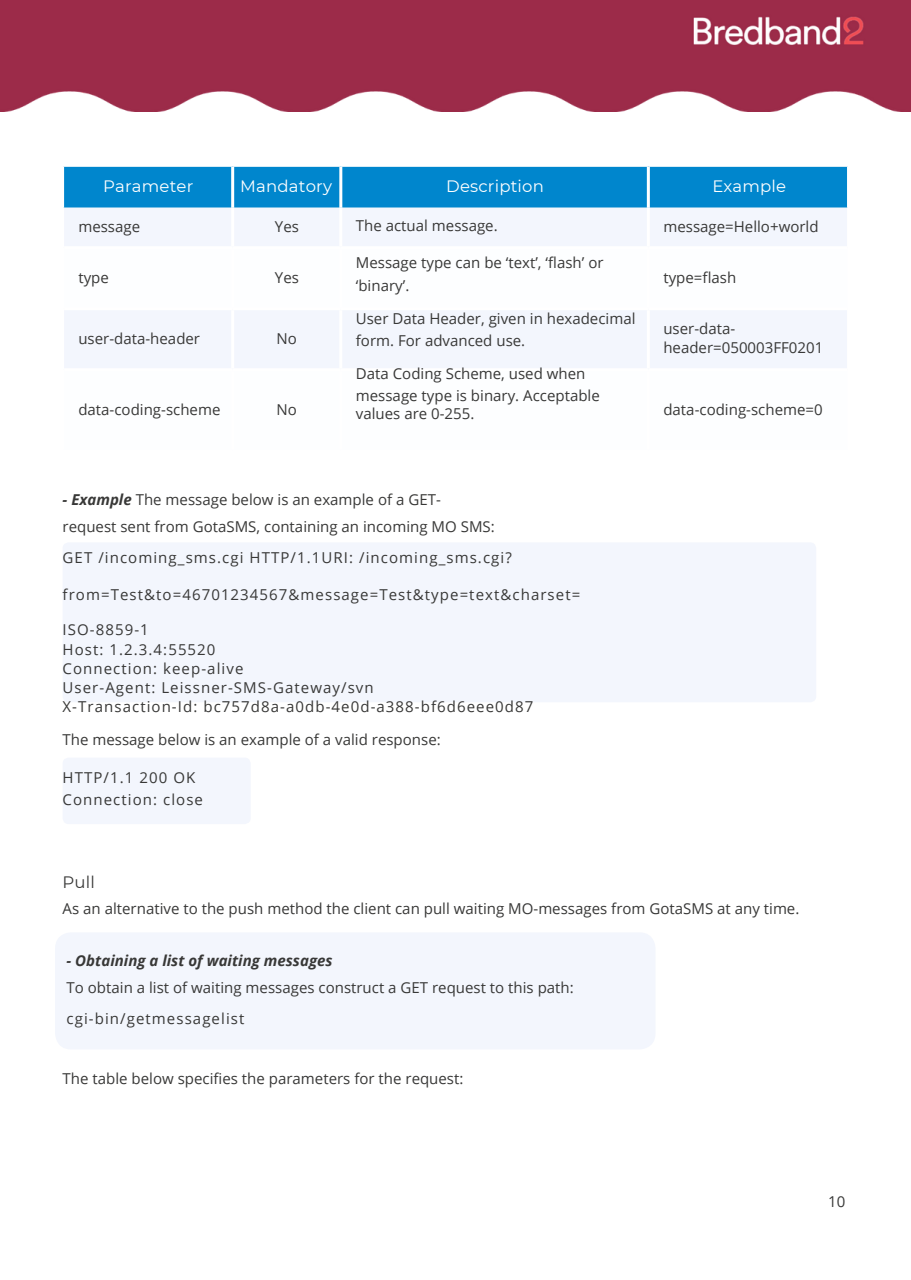
<style>
.page{position:relative;width:911px;height:1280px;background:#fff}
.page>*{position:absolute;margin:0;border:0;box-sizing:border-box;transform-origin:0 0}
.t1{font:16.5px "Montserrat";letter-spacing:.01em;color:#fff}
.t2{font:16.5px "Montserrat";color:#383837}
.t3{font:15px/22.5px "Open Sans";color:#383837}
.t4{font:15px/19.2px "Open Sans";letter-spacing:.07em;color:#383837}
.t5{font:italic 700 15px "Open Sans";color:#383837}
.s1{font-weight:700;font-style:italic}
</style>
<div class="page">
<div style="left:63px;top:757px;width:187px;height:67px;background:#f3f6fd;border-radius:6px"></div>
<div style="left:55px;top:932px;width:600px;height:117px;background:#f3f6fd;border-radius:16px"></div>
<div style="left:63px;top:542px;width:752px;height:160px;background:#f3f6fd;border-radius:6px"></div>
<div style="left:64px;top:167px;width:782px;height:41px;background:#0086cd"></div>
<div style="left:64px;top:208px;width:782px;height:38px;background:#f3f6fd"></div>
<div style="left:64px;top:311px;width:782px;height:57px;background:#f3f6fd"></div>
<hr style="left:231px;top:208px;width:3px;height:38px;background:#fff">
<hr style="left:339px;top:208px;width:3px;height:38px;background:#fff">
<hr style="left:646px;top:208px;width:3px;height:38px;background:#fff">
<hr style="left:231px;top:310px;width:3px;height:58px;background:#fff">
<hr style="left:339px;top:310px;width:3px;height:58px;background:#fff">
<hr style="left:646px;top:310px;width:3px;height:58px;background:#fff">
<hr style="left:231px;top:167px;width:3px;height:41px;background:#fff">
<hr style="left:339px;top:167px;width:3px;height:41px;background:#fff">
<hr style="left:646px;top:167px;width:3px;height:41px;background:#fff">
<img style="left:0;top:0;width:910px;height:111px">
<p class="t1" style="left:103px;top:176px;width:92px">Parameter</p>
<p class="t1" style="left:240px;top:176px;width:93px">Mandatory</p>
<p class="t1" style="left:446px;top:176px;width:99px">Description</p>
<p class="t1" style="left:712px;top:176px;width:75px">Example</p>
<p class="t3" style="left:78px;top:214px;width:63px">message</p>
<p class="t3" style="left:275px;top:214px;width:26px">Yes</p>
<p class="t3" style="left:78px;top:266px;width:32px">type</p>
<p class="t3" style="left:275px;top:266px;width:26px">Yes</p>
<p class="t3" style="left:78px;top:327px;width:123px">user-data-header</p>
<p class="t3" style="left:276px;top:327px;width:22px">No</p>
<p class="t3" style="left:78px;top:397px;width:143px">data-coding-scheme</p>
<p class="t3" style="left:276px;top:397px;width:22px">No</p>
<p class="t3" style="left:356px;top:214px;width:143px">The actual message.</p>
<p class="t3" style="left:356px;top:251px;width:249px">Message type can be ‘text’, ‘flash’ or ‘binary’.</p>
<p class="t3" style="left:356px;top:306px;width:281px">User Data Header, given in hexadecimal form. For advanced use.</p>
<p class="t3" style="left:356px;top:361px;width:245px">Data Coding Scheme, used when message type is binary. Acceptable</p>
<p class="t3" style="left:356px;top:402px;width:120px">values are 0-255.</p>
<p class="t3" style="left:663px;top:214px;width:157px">message=Hello+world</p>
<p class="t3" style="left:663px;top:266px;width:74px">type=flash</p>
<p class="t3" style="left:663px;top:318px;width:161px;line-height:19.2px">user-data&shy;header=050003FF0201</p>
<p class="t3" style="left:663px;top:397px;width:161px">data-coding-scheme=0</p>
<p class="t3" style="left:63px;top:485px;width:433px;line-height:27px"><span class="s1">- Example</span> The message below is an example of a GET&shy;request sent from GotaSMS, containing an incoming MO SMS:</p>
<p class="t4" style="left:63px;top:547px;width:450px">GET /incoming_sms.cgi HTTP/1.1URI: /incoming_sms.cgi?</p>
<p class="t4" style="left:63px;top:585px;width:519px">from=Test&amp;to=46701234567&amp;message=Test&amp;type=text&amp;charset=</p>
<p class="t4" style="left:63px;top:620px;width:472px">ISO-8859-1<br>Host: 1.2.3.4:55520<br>Connection: keep-alive<br>User-Agent: Leissner-SMS-Gateway/svn<br>X-Transaction-Id: bc757d8a-a0db-4e0d-a388-bf6d6eee0d87</p>
<p class="t3" style="left:63px;top:728px;width:379px">The message below is an example of a valid response:</p>
<p class="t4" style="left:63px;top:765px;width:142px;line-height:22.5px">HTTP/1.1 200 OK<br>Connection: close</p>
<p class="t2" style="left:63px;top:872px;width:34px">Pull</p>
<p class="t3" style="left:63px;top:896px;width:738px">As an alternative to the push method the client can pull waiting MO-messages from GotaSMS at any time.</p>
<p class="t5" style="left:66px;top:949px;width:267px">- Obtaining a list of waiting messages</p>
<p class="t3" style="left:66px;top:970px;width:508px;line-height:31.5px">To obtain a list of waiting messages construct a GET request to this path: cgi-bin/getmessagelist</p>
<p class="t3" style="left:63px;top:1066px;width:402px">The table below specifies the parameters for the request:</p>
<p class="t3" style="left:827px;top:1189px;width:19px">10</p>
</div>
